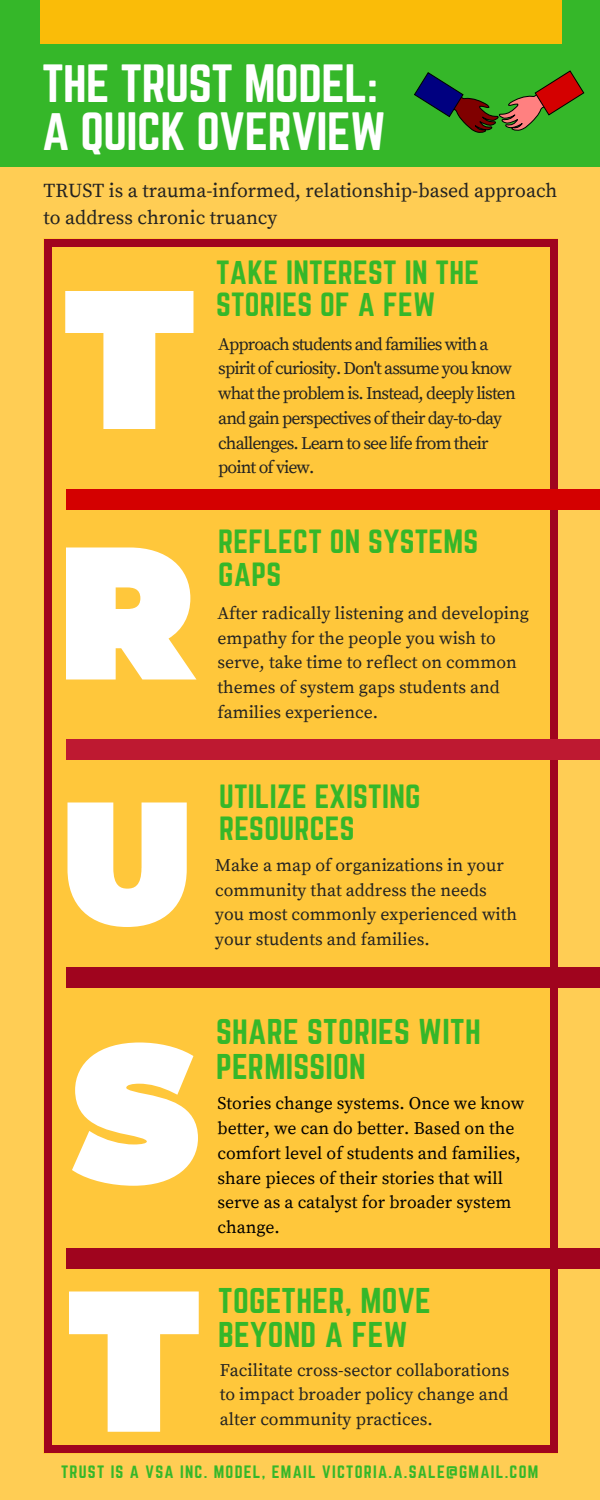
<style>
.page{position:relative;width:600px;height:1500px;background:#fff}
.page>*{position:absolute;margin:0;border:0;box-sizing:border-box;transform-origin:0 0}
.t1{font:47.2px/48px "Norwester";letter-spacing:-.01em;color:#fff}
.t2{font:31.4px/34.5px "Norwester";letter-spacing:.01em;color:#35b729}
.t3{font:29.5px/32.2px "Norwester";letter-spacing:.01em;color:#35b729}
.t4{font:19.7px/27px "Source Serif Pro";color:#222}
.t5{font:17.7px/24.8px "Source Serif Pro";color:#222}
.t6{font:17.7px/24.8px "Source Serif Pro";letter-spacing:-.05em;color:#222}
.t7{font:17.7px/24.8px "Source Serif Pro";color:#000}
.t8{font:15.7px "Norwester";letter-spacing:.08em;color:#35b729}
</style>
<div class="page">
<div style="left:0;top:166px;width:600px;height:1334px;background:#ffcd54"></div>
<div style="left:0;top:0;width:600px;height:166px;background:#35b729"></div>
<div style="left:44px;top:238px;width:514px;height:1216px;background:#ffc73b"></div>
<div style="left:550px;top:1446px;width:8px;height:7px;background:#a0041e"></div>
<div style="left:44px;top:246px;width:7px;height:1200px;background:#a0041e"></div>
<div style="left:44px;top:1446px;width:7px;height:7px;background:#a0041e"></div>
<div style="left:550px;top:246px;width:8px;height:1200px;background:#a0041e"></div>
<div style="left:51px;top:1446px;width:500px;height:7px;background:#a0041e"></div>
<div style="left:550px;top:239px;width:8px;height:7px;background:#a0041e"></div>
<div style="left:44px;top:239px;width:7px;height:7px;background:#a0041e"></div>
<div style="left:51px;top:239px;width:500px;height:7px;background:#a0041e"></div>
<div style="left:66px;top:489px;width:534px;height:21px;background:#d40000"></div>
<div style="left:66px;top:740px;width:534px;height:20px;background:#be1931"></div>
<div style="left:66px;top:967px;width:534px;height:21px;background:#a0041e"></div>
<div style="left:66px;top:1248px;width:534px;height:21px;background:#a0041e"></div>
<div style="left:41px;top:0;width:521px;height:44px;background:#fabc08"></div>
<svg style="left:414px;top:70px;width:170px;height:63px"></svg>
<svg style="left:65px;top:291px;width:128px;height:138px"></svg>
<svg style="left:66px;top:548px;width:130px;height:132px"></svg>
<svg style="left:68px;top:802px;width:119px;height:125px"></svg>
<svg style="left:72px;top:1042px;width:126px;height:144px"></svg>
<svg style="left:69px;top:1292px;width:130px;height:140px"></svg>
<h1 class="t1" style="left:42px;top:61px;width:346px">THE TRUST MODEL:<br>A QUICK OVERVIEW</h1>
<p class="t4" style="left:44px;top:178px;width:515px">TRUST is a trauma-informed, relationship-based approach to address chronic truancy</p>
<h3 class="t3" style="left:216px;top:258px;width:265px">TAKE INTEREST IN THE<br>STORIES OF A FEW</h3>
<p class="t6" style="left:218px;top:332px;width:299px">Approach students and families with a spirit of curiosity. Don't assume you know what the problem is. Instead, deeply listen and gain perspectives of their day-to-day challenges. Learn to see life from their point of view.</p>
<h3 class="t3" style="left:218px;top:527px;width:262px">REFLECT ON SYSTEMS<br>GAPS</h3>
<p class="t5" style="left:218px;top:601px;width:313px">After radically listening and developing empathy for the people you wish to serve, take time to reflect on common themes of system gaps students and families experience.</p>
<h3 class="t3" style="left:219px;top:781px;width:203px">UTILIZE EXISTING<br>RESOURCES</h3>
<p class="t5" style="left:215px;top:853px;width:304px">Make a map of organizations in your community that address the needs you most commonly experienced with your students and families.</p>
<h2 class="t2" style="left:216px;top:1016px;width:266px">SHARE STORIES WITH<br>PERMISSION</h2>
<p class="t7" style="left:218px;top:1092px;width:308px">Stories change systems. Once we know better, we can do better. Based on the comfort level of students and families, share pieces of their stories that will serve as a catalyst for broader system change.</p>
<h2 class="t2" style="left:218px;top:1284px;width:214px">TOGETHER, MOVE<br>BEYOND A FEW</h2>
<p class="t5" style="left:220px;top:1358px;width:291px;text-align:justify">Facilitate cross-sector collaborations to impact broader policy change and alter community practices.</p>
<p class="t8" style="left:61px;top:1465px;width:479px">TRUST IS A VSA INC. MODEL, EMAIL VICTORIA.A.SALE@GMAIL.COM</p>
</div>
